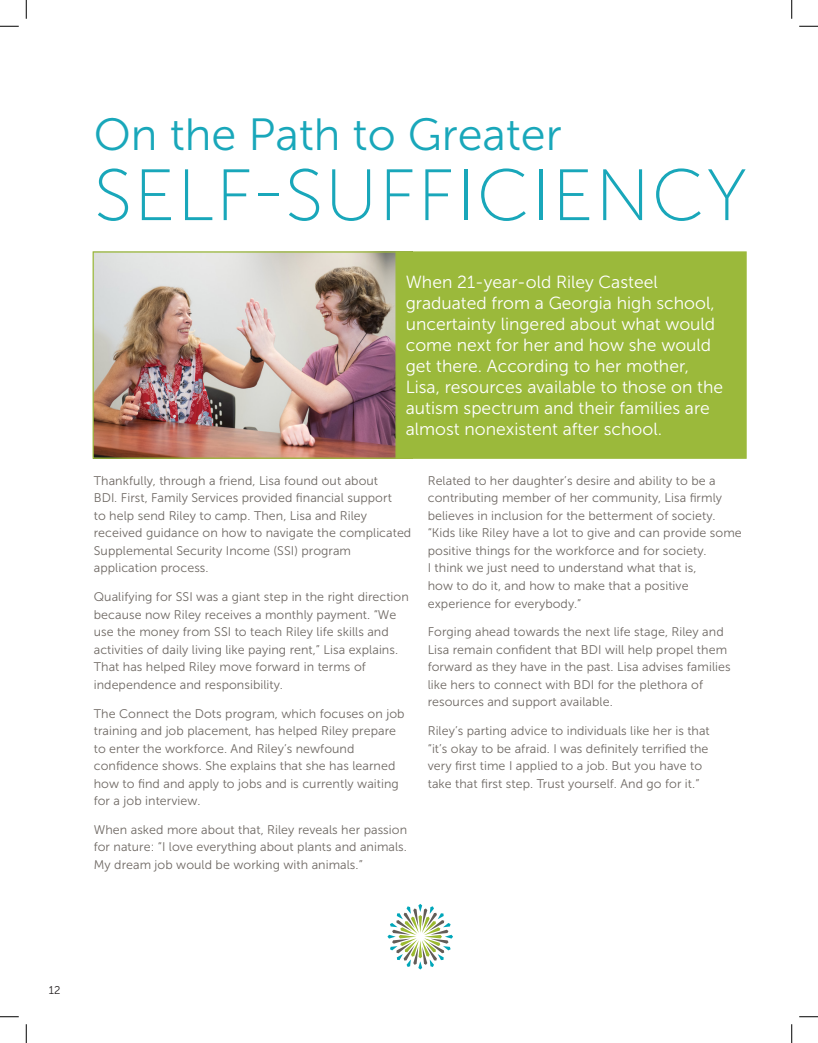
<style>
.page{position:relative;width:818px;height:1043px;background:#fff}
.page>*{position:absolute;margin:0;border:0;box-sizing:border-box;transform-origin:0 0}
.t1{font:72.5px "Museo Sans 100";letter-spacing:.025em;color:#19a7ba}
.t2{font:45px "Museo Sans 300";color:#19a7ba}
.t3{font:17.5px/21px "Museo Sans 300";color:#fff}
.t4{font:12.5px/17.5px "Museo Sans 300";letter-spacing:.005em;color:#6e6863}
.t5{font:11.25px "Museo Sans 300";color:#231f20}
</style>
<div class="page">
<img style="left:94px;top:253px;width:301px;height:204px">
<div style="left:92px;top:251px;width:320px;height:208px;border:1px solid #9bb93b"></div>
<div style="left:395px;top:251px;width:351px;height:208px;background:#9bb93b;border:1px solid #9bb93b"></div>
<svg style="left:387px;top:904px;width:66px;height:65px"></svg>
<svg style="left:0;top:25px;width:19px;height:2px"></svg>
<svg style="left:799px;top:25px;width:19px;height:2px"></svg>
<svg style="left:0;top:1016px;width:19px;height:1px"></svg>
<svg style="left:799px;top:1016px;width:19px;height:1px"></svg>
<svg style="left:25px;top:0;width:2px;height:19px"></svg>
<svg style="left:25px;top:1024px;width:2px;height:18px"></svg>
<svg style="left:791px;top:0;width:1px;height:19px"></svg>
<svg style="left:791px;top:1024px;width:1px;height:18px"></svg>
<p class="t2" style="left:94px;top:110px;width:469px">On the Path to Greater</p>
<p class="t1" style="left:94px;top:157px;width:654px">SELF-SUFFICIENCY</p>
<p class="t3" style="left:405px;top:272px;width:319px">When 21-year-old Riley Casteel graduated from a Georgia high school, uncertainty lingered about what would come next for her and how she would get there. According to her mother, Lisa, resources available to those on the autism spectrum and their families are almost nonexistent after school.</p>
<p class="t4" style="left:94px;top:472px;width:319px">Thankfully, through a friend, Lisa found out about<br>BDI. First, Family Services provided financial support<br>to help send Riley to camp. Then, Lisa and Riley received guidance on how to navigate the complicated Supplemental Security Income (SSI) program application process.</p>
<p class="t4" style="left:94px;top:588px;width:316px">Qualifying for SSI was a giant step in the right direction because now Riley receives a monthly payment. “We use the money from SSI to teach Riley life skills and activities of daily living like paying rent,” Lisa explains.<br>That has helped Riley move forward in terms of independence and responsibility.</p>
<p class="t4" style="left:94px;top:704px;width:312px">The Connect the Dots program, which focuses on job training and job placement, has helped Riley prepare to enter the workforce. And Riley’s newfound confidence shows. She explains that she has learned how to find and apply to jobs and is currently waiting for a job interview.</p>
<p class="t4" style="left:94px;top:821px;width:315px;text-align:justify">When asked more about that, Riley reveals her passion for nature: “I love everything about plants and animals.<br>My dream job would be working with animals.”</p>
<p class="t4" style="left:428px;top:472px;width:315px">Related to her daughter’s desire and ability to be a contributing member of her community, Lisa firmly believes in inclusion for the betterment of society. “Kids like Riley have a lot to give and can provide some positive things for the workforce and for society.<br>I think we just need to understand what that is,<br>how to do it, and how to make that a positive experience for everybody.”</p>
<p class="t4" style="left:428px;top:623px;width:304px">Forging ahead towards the next life stage, Riley and Lisa remain confident that BDI will help propel them forward as they have in the past. Lisa advises families like hers to connect with BDI for the plethora of resources and support available.</p>
<p class="t4" style="left:428px;top:722px;width:283px">Riley’s parting advice to individuals like her is that “it’s okay to be afraid. I was definitely terrified the very first time I applied to a job. But you have to take that first step. Trust yourself. And go for it.”</p>
<p class="t5" style="left:49px;top:984px;width:13px">12</p>
</div>
